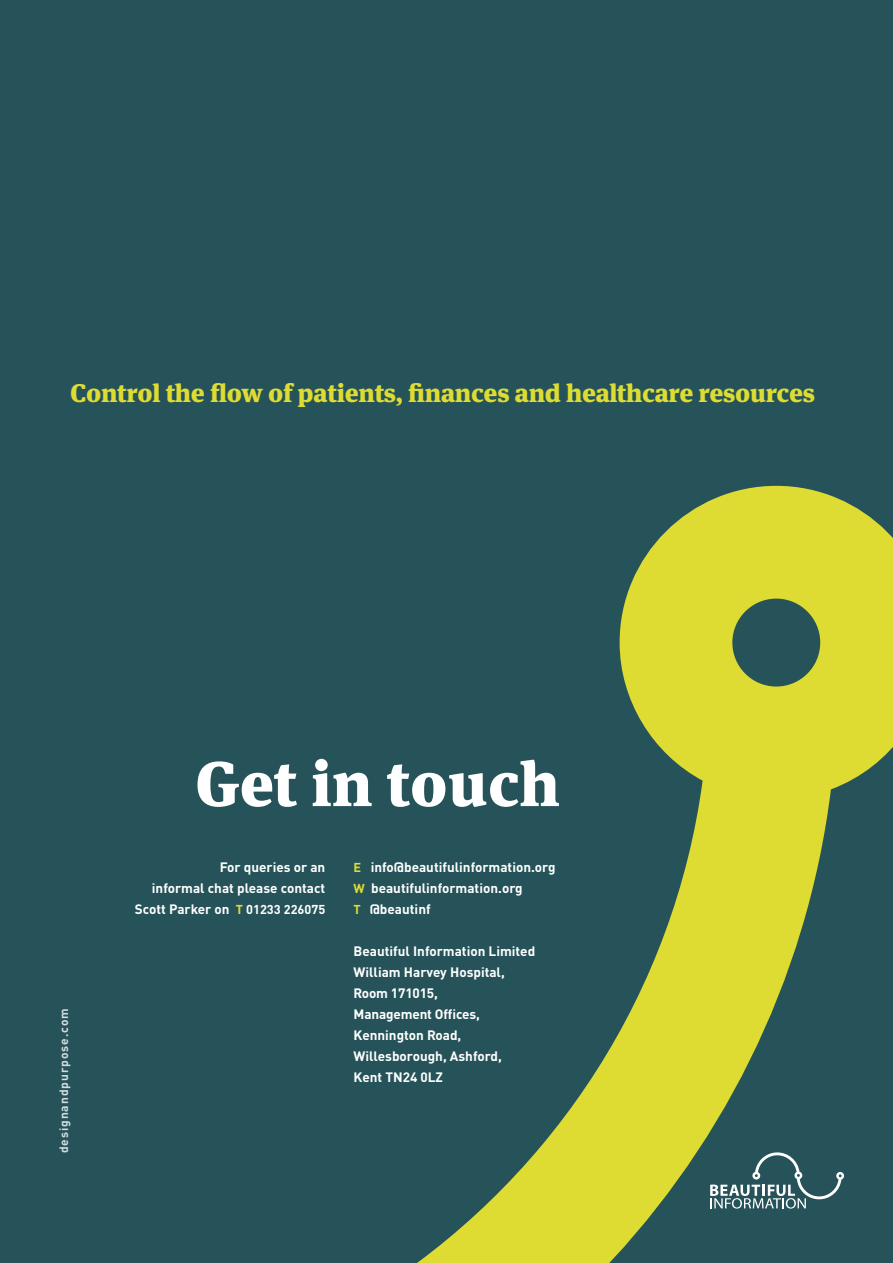
<style>
.page{position:relative;width:893px;height:1263px;background:#265359}
.page>*{position:absolute;margin:0;border:0;box-sizing:border-box;transform-origin:0 0}
.t1{font:900 63px "Meta Serif OT";color:#fff}
.t2{font:900 25.5px "Meta Serif OT";letter-spacing:-.01em;color:#dedc33}
.t3{font:700 13.5px/21px "DIN Pro";color:#fff}
.t4{font:700 12px "DIN Pro";letter-spacing:.08em;color:#fff}
.s1{font-size:12.75px;color:#dedc33}
.s2{font-size:12.75px}
</style>
<div class="page">
<svg style="left:417px;top:486px;width:476px;height:777px"></svg>
<p class="t2" style="left:70px;top:377px;width:746px">Control the flow of patients, finances and healthcare resources</p>
<p class="t4" style="left:54px;top:1153px;width:147px;rotate:-90deg">designandpurpose.com</p>
<p class="t1" style="left:195px;top:744px;width:366px">Get in touch</p>
<p class="t3" style="left:220px;top:855px;width:107px">For queries or an</p>
<p class="t3" style="left:152px;top:876px;width:175px">informal chat please contact</p>
<p class="t3" style="left:135px;top:897px;width:192px">Scott Parker on <span class="s1">T</span> <span class="s2">01233 226075</span></p>
<p class="t3" style="left:354px;top:855px;width:203px"><span class="s1">E</span> info@beautifulinformation.org</p>
<p class="t3" style="left:354px;top:876px;width:170px"><span class="s1">W</span> beautifulinformation.org</p>
<p class="t3" style="left:354px;top:897px;width:79px"><span class="s1">T</span> @beautinf</p>
<p class="t3" style="left:354px;top:939px;width:183px">Beautiful Information Limited</p>
<p class="t3" style="left:354px;top:960px;width:153px">William Harvey Hospital,</p>
<p class="t3" style="left:354px;top:981px;width:128px">Room 171015,<br>Management Offices,<br>Kennington Road,</p>
<p class="t3" style="left:354px;top:1044px;width:150px">Willesborough, Ashford,</p>
<p class="t3" style="left:354px;top:1065px;width:91px">Kent TN24 0LZ</p>
</div>
